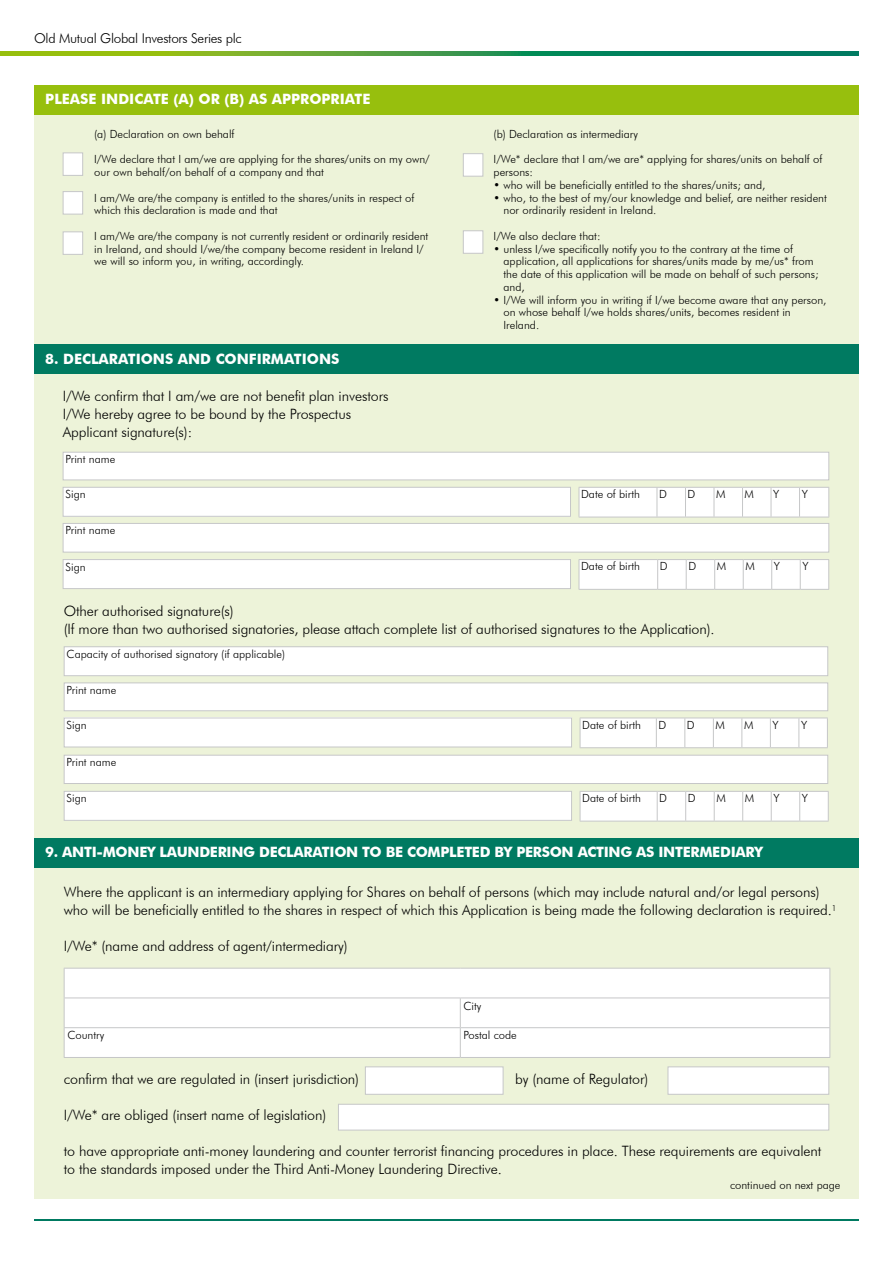
<style>
.page{position:relative;width:893px;height:1263px;background:#fff}
.page>*{position:absolute;margin:0;border:0;box-sizing:border-box;transform-origin:0 0}
.t1{font:300 14.25px/18px "Futura BT";letter-spacing:-.005em;color:#000}
.t2{font:700 14.25px "Futura BT";letter-spacing:-.02em;color:#fff}
.t3{font:700 14.25px "Futura BT";color:#fff}
.t4{font:300 13.5px "Futura BT";letter-spacing:-.02em;color:#000}
.t5{font:300 11.25px/12.8px "Futura BT";color:#000}
</style>
<div class="page">
<div style="left:34px;top:99px;width:825px;height:1100px;background:#edf3d9"></div>
<div style="left:34px;top:85px;width:825px;height:30px;background:#97bf0d"></div>
<div style="left:34px;top:344px;width:825px;height:30px;background:#007a61"></div>
<hr style="left:34px;top:1219px;width:825px;height:1px;background:#007a61">
<svg style="left:0;top:51px;width:859px;height:4px;background:#449a40"></svg>
<div style="left:63px;top:152px;width:20px;height:24px;background:#fff;border:1px solid #c6c7c8"></div>
<div style="left:63px;top:191px;width:20px;height:23px;background:#fff;border:1px solid #c6c7c8"></div>
<div style="left:63px;top:231px;width:20px;height:24px;background:#fff;border:1px solid #c6c7c8"></div>
<div style="left:463px;top:153px;width:20px;height:24px;background:#fff;border:1px solid #c6c7c8"></div>
<div style="left:463px;top:230px;width:20px;height:24px;background:#fff;border:1px solid #c6c7c8"></div>
<div style="left:63px;top:452px;width:766px;height:28px;background:#fff"></div>
<div style="left:63px;top:452px;width:766px;height:28px;border:1px solid #c6c7c8"></div>
<svg style="left:579px;top:487px;width:250px;height:31px;background:#f9faf9"></svg>
<hr style="left:799px;top:517px;width:30px;height:1px;background:#c6c7c8">
<div style="left:63px;top:487px;width:507px;height:29px;background:#fff"></div>
<div style="left:63px;top:487px;width:508px;height:30px;border:1px solid #c6c7c8"></div>
<div style="left:63px;top:523px;width:766px;height:29px;background:#fff"></div>
<div style="left:63px;top:523px;width:766px;height:29px;border:1px solid #c6c7c8"></div>
<svg style="left:579px;top:559px;width:250px;height:31px;background:#f9f9f9"></svg>
<div style="left:63px;top:560px;width:507px;height:29px;background:#fff"></div>
<div style="left:63px;top:559px;width:508px;height:30px;border:1px solid #c6c7c8"></div>
<div style="left:64px;top:647px;width:764px;height:29px;background:#fff"></div>
<div style="left:64px;top:646px;width:764px;height:30px;border:1px solid #c6c7c8"></div>
<div style="left:64px;top:683px;width:764px;height:28px;background:#fff"></div>
<div style="left:64px;top:682px;width:764px;height:29px;border:1px solid #c6c7c8"></div>
<svg style="left:580px;top:718px;width:248px;height:30px;background:#fafafa"></svg>
<div style="left:64px;top:718px;width:508px;height:29px;background:#fff"></div>
<div style="left:64px;top:718px;width:508px;height:29px;border:1px solid #c6c7c8"></div>
<div style="left:64px;top:755px;width:764px;height:28px;background:#fff"></div>
<div style="left:64px;top:755px;width:764px;height:29px;border:1px solid #c6c7c8"></div>
<svg style="left:580px;top:791px;width:249px;height:31px;background:#f9f9f9"></svg>
<div style="left:64px;top:791px;width:508px;height:29px;background:#fff"></div>
<div style="left:64px;top:791px;width:508px;height:30px;border:1px solid #c6c7c8"></div>
<div style="left:34px;top:838px;width:825px;height:29px;background:#007a61"></div>
<div style="left:365px;top:1066px;width:138px;height:29px;background:#fff;border:1px solid #c6c7c8"></div>
<div style="left:338px;top:1104px;width:491px;height:26px;background:#fff;border:1px solid #c6c7c8"></div>
<div style="left:65px;top:969px;width:764px;height:88px;background:#fff"></div>
<hr style="left:64px;top:968px;width:396px;height:1px;background:#c6c7c8">
<hr style="left:460px;top:968px;width:370px;height:1px;background:#c6c7c8">
<hr style="left:64px;top:997px;width:396px;height:1px;background:#c6c7c8">
<hr style="left:460px;top:997px;width:370px;height:1px;background:#c6c7c8">
<hr style="left:64px;top:1027px;width:396px;height:1px;background:#c6c7c8">
<svg style="left:64px;top:968px;width:1px;height:89px"></svg>
<hr style="left:460px;top:1027px;width:370px;height:1px;background:#c6c7c8">
<svg style="left:460px;top:998px;width:1px;height:59px"></svg>
<svg style="left:829px;top:968px;width:1px;height:89px"></svg>
<hr style="left:64px;top:1057px;width:396px;height:1px;background:#c6c7c8">
<hr style="left:460px;top:1057px;width:370px;height:1px;background:#c6c7c8">
<div style="left:668px;top:1066px;width:161px;height:29px;background:#fff;border:1px solid #c6c7c8"></div>
<p class="t4" style="left:34px;top:30px;width:209px">Old Mutual Global Investors Series plc</p>
<p class="t3" style="left:45px;top:91px;width:327px">PLEASE INDICATE (A) OR (B) AS APPROPRIATE</p>
<p class="t5" style="left:94px;top:127px;width:142px">(a) Declaration on own behalf</p>
<p class="t5" style="left:94px;top:153px;width:337px">I/We declare that I am/we are applying for the shares/units on my own/ our own behalf/on behalf of a company and that</p>
<p class="t5" style="left:94px;top:191px;width:322px">I am/We are/the company is entitled to the shares/units in respect of which this declaration is made and that</p>
<p class="t5" style="left:94px;top:229px;width:336px">I am/We are/the company is not currently resident or ordinarily resident in Ireland, and should I/we/the company become resident in Ireland I/ we will so inform you, in writing, accordingly.</p>
<p class="t3" style="left:45px;top:350px;width:296px">8. DECLARATIONS AND CONFIRMATIONS</p>
<p class="t5" style="left:494px;top:127px;width:146px">(b) Declaration as intermediary</p>
<p class="t5" style="left:494px;top:153px;width:330px">I/We* declare that I am/we are* applying for shares/units on behalf of persons:</p>
<p class="t5" style="left:494px;top:178px;width:273px">• who will be beneficially entitled to the shares/units; and,</p>
<p class="t5" style="left:503px;top:191px;width:325px;text-indent:-10px">• who, to the best of my/our knowledge and belief, are neither resident nor ordinarily resident in Ireland.</p>
<p class="t5" style="left:494px;top:229px;width:108px">I/We also declare that:</p>
<p class="t5" style="left:503px;top:242px;width:317px;text-indent:-10px">• unless I/we specifically notify you to the contrary at the time of application, all applications for shares/units made by me/us* from the date of this application will be made on behalf of such persons; and,</p>
<p class="t5" style="left:503px;top:293px;width:324px;text-indent:-10px">• I/We will inform you in writing if I/we become aware that any person, on whose behalf I/we holds shares/units, becomes resident in<br>Ireland.</p>
<p class="t1" style="left:63px;top:387px;width:327px">I/We confirm that I am/we are not benefit plan investors<br>I/We hereby agree to be bound by the Prospectus<br>Applicant signature(s):</p>
<p class="t5" style="left:66px;top:453px;width:51px">Print name</p>
<p class="t5" style="left:66px;top:488px;width:22px">Sign</p>
<p class="t5" style="left:581px;top:487px;width:60px">Date of birth</p>
<p class="t5" style="left:659px;top:487px;width:9px">D</p>
<p class="t5" style="left:688px;top:487px;width:9px">D</p>
<p class="t5" style="left:716px;top:487px;width:11px">M</p>
<p class="t5" style="left:745px;top:487px;width:11px">M</p>
<p class="t5" style="left:773px;top:487px;width:8px">Y</p>
<p class="t5" style="left:802px;top:487px;width:8px">Y</p>
<p class="t5" style="left:66px;top:524px;width:51px">Print name</p>
<p class="t5" style="left:66px;top:560px;width:22px">Sign</p>
<p class="t5" style="left:581px;top:560px;width:60px">Date of birth</p>
<p class="t5" style="left:660px;top:560px;width:9px">D</p>
<p class="t5" style="left:688px;top:560px;width:9px">D</p>
<p class="t5" style="left:717px;top:560px;width:11px">M</p>
<p class="t5" style="left:745px;top:560px;width:11px">M</p>
<p class="t5" style="left:774px;top:560px;width:8px">Y</p>
<p class="t5" style="left:802px;top:560px;width:8px">Y</p>
<p class="t1" style="left:64px;top:601px;width:652px">Other authorised signature(s)<br>(If more than two authorised signatories, please attach complete list of authorised signatures to the Application).</p>
<p class="t5" style="left:67px;top:647px;width:220px">Capacity of authorised signatory (if applicable)</p>
<p class="t5" style="left:67px;top:683px;width:51px">Print name</p>
<p class="t5" style="left:67px;top:718px;width:22px">Sign</p>
<p class="t5" style="left:582px;top:718px;width:60px">Date of birth</p>
<p class="t5" style="left:658px;top:718px;width:9px">D</p>
<p class="t5" style="left:687px;top:718px;width:9px">D</p>
<p class="t5" style="left:715px;top:718px;width:11px">M</p>
<p class="t5" style="left:744px;top:718px;width:11px">M</p>
<p class="t5" style="left:772px;top:718px;width:8px">Y</p>
<p class="t5" style="left:801px;top:718px;width:8px">Y</p>
<p class="t5" style="left:67px;top:756px;width:51px">Print name</p>
<p class="t5" style="left:67px;top:792px;width:22px">Sign</p>
<p class="t5" style="left:582px;top:791px;width:60px">Date of birth</p>
<p class="t5" style="left:659px;top:791px;width:9px">D</p>
<p class="t5" style="left:688px;top:791px;width:9px">D</p>
<p class="t5" style="left:716px;top:791px;width:11px">M</p>
<p class="t5" style="left:745px;top:791px;width:11px">M</p>
<p class="t5" style="left:773px;top:791px;width:8px">Y</p>
<p class="t5" style="left:802px;top:791px;width:8px">Y</p>
<p class="t2" style="left:45px;top:843px;width:719px">9. ANTI-MONEY LAUNDERING DECLARATION TO BE COMPLETED BY PERSON ACTING AS INTERMEDIARY</p>
<p class="t1" style="left:64px;top:883px;width:774px">Where the applicant is an intermediary applying for Shares on behalf of persons (which may include natural and/or legal persons) who will be beneficially entitled to the shares in respect of which this Application is being made the following declaration is required.<sup>1</sup></p>
<p class="t1" style="left:64px;top:937px;width:285px">I/We* (name and address of agent/intermediary)</p>
<p class="t5" style="left:463px;top:999px;width:19px">City</p>
<p class="t5" style="left:67px;top:1029px;width:38px">Country</p>
<p class="t5" style="left:463px;top:1029px;width:55px">Postal code</p>
<p class="t1" style="left:64px;top:1070px;width:297px">confirm that we are regulated in (insert jurisdiction)</p>
<p class="t1" style="left:515px;top:1070px;width:135px">by (name of Regulator)</p>
<p class="t1" style="left:64px;top:1106px;width:264px">I/We* are obliged (insert name of legislation)</p>
<p class="t1" style="left:64px;top:1142px;width:759px">to have appropriate anti-money laundering and counter terrorist financing procedures in place. These requirements are equivalent to the standards imposed under the Third Anti-Money Laundering Directive.</p>
<p class="t5" style="left:730px;top:1178px;width:112px">continued on next page</p>
</div>
